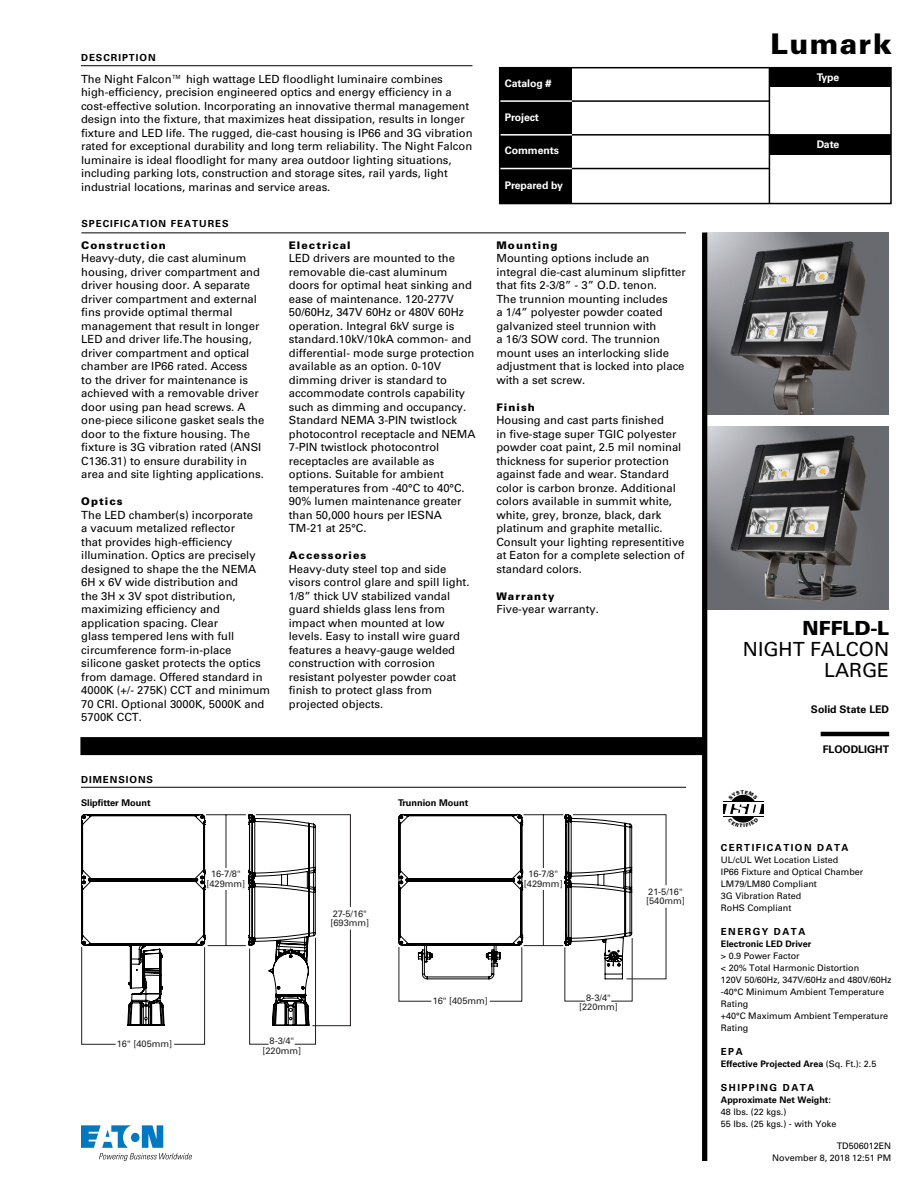
<style>
.page{position:relative;width:918px;height:1188px;background:#fff}
.page>*{position:absolute;margin:0;border:0;box-sizing:border-box;transform-origin:0 0}
.t1{font:900 28.5px "Univers LT Std";letter-spacing:.05em;color:#000}
.t2{font:19.5px/21px "Univers LT Std";color:#000;text-align:right}
.t3{font:900 19.5px "Univers LT Std";color:#000}
.t4{font:11.25px/13.5px "Univers LT Std";color:#000}
.t5{font:900 10.5px "Univers LT Std";letter-spacing:.1em;color:#000}
.t6{font:700 10.5px "Univers LT Std";letter-spacing:-.01em;color:#fff}
.t7{font:700 10.5px "Univers LT Std";color:#000}
.t8{font:700 9.75px "Univers LT Std";letter-spacing:.1em;color:#000}
.t9{font:700 9.75px "Univers LT Std";letter-spacing:.15em;color:#000}
.t10{font:9.3px/9.3px "Univers LT Std";color:#231f20;text-align:center}
.t11{font:700 9.3px "Univers LT Std";color:#000}
.t12{font:9px/12px "Univers LT Std";color:#000}
.t13{font:700 9px "Univers LT Std";color:#000}
.s1{font-weight:400}
</style>
<div class="page">
<hr style="left:821px;top:732px;width:68px;height:4px;background:#000">
<img style="left:707px;top:427px;width:182px;height:182px">
<img style="left:707px;top:232px;width:182px;height:183px">
<div style="left:702px;top:232px;width:5px;height:929px;background:#000"></div>
<div style="left:80px;top:737px;width:624px;height:18px;background:#000"></div>
<hr style="left:81px;top:233px;width:605px;height:1px;background:#000">
<hr style="left:81px;top:65px;width:391px;height:1px;background:#000">
<svg style="left:81px;top:1125px;width:111px;height:36px"></svg>
<svg style="left:81px;top:814px;width:442px;height:231px"></svg>
<div style="left:207px;top:869px;width:38px;height:21px;background:#fff"></div>
<hr style="left:524px;top:814px;width:39px;height:1px;background:#231f20">
<hr style="left:543px;top:815px;width:1px;height:131px;background:#231f20">
<hr style="left:524px;top:945px;width:39px;height:1px;background:#231f20">
<div style="left:524px;top:869px;width:39px;height:21px;background:#fff"></div>
<svg style="left:564px;top:814px;width:103px;height:188px"></svg>
<svg style="left:249px;top:814px;width:102px;height:231px"></svg>
<hr style="left:81px;top:787px;width:605px;height:1px;background:#000">
<div style="left:500px;top:68px;width:72px;height:136px;background:#000"></div>
<div style="left:770px;top:67px;width:121px;height:20px;background:#000"></div>
<div style="left:770px;top:135px;width:121px;height:20px;background:#000"></div>
<hr style="left:572px;top:100px;width:198px;height:2px;background:#000">
<hr style="left:500px;top:100px;width:72px;height:2px;background:#fff">
<hr style="left:572px;top:168px;width:198px;height:1px;background:#000">
<hr style="left:500px;top:168px;width:72px;height:1px;background:#fff">
<hr style="left:769px;top:68px;width:1px;height:136px;background:#000">
<hr style="left:572px;top:134px;width:319px;height:2px;background:#000">
<hr style="left:500px;top:134px;width:72px;height:2px;background:#fff">
<div style="left:499px;top:67px;width:393px;height:137px;border:2px solid #000"></div>
<svg style="left:723px;top:801px;width:41px;height:16px"></svg>
<hr style="left:721px;top:803px;width:44px;height:1px;background:#fff">
<hr style="left:721px;top:814px;width:44px;height:1px;background:#fff">
<svg style="left:725px;top:794px;width:37px;height:29px"></svg>
<p class="t8" style="left:81px;top:52px;width:76px">DESCRIPTION</p>
<p class="t4" style="left:81px;top:72px;width:393px">The Night Falcon™ high wattage LED floodlight luminaire combines high-efficiency, precision engineered optics and energy efficiency in a cost-effective solution. Incorporating an innovative thermal management design into the fixture, that maximizes heat dissipation, results in longer fixture and LED life. The rugged, die-cast housing is IP66 and 3G vibration rated for exceptional durability and long term reliability. The Night Falcon luminaire is ideal floodlight for many area outdoor lighting situations, including parking lots, construction and storage sites, rail yards, light industrial locations, marinas and service areas.</p>
<p class="t8" style="left:81px;top:218px;width:149px">SPECIFICATION FEATURES</p>
<p class="t5" style="left:81px;top:238px;width:86px">Construction</p>
<p class="t4" style="left:81px;top:251px;width:185px">Heavy-duty, die cast aluminum housing, driver compartment and driver housing door. A separate driver compartment and external fins provide optimal thermal management that result in longer<br>LED and driver life.The housing, driver compartment and optical chamber are IP66 rated. Access<br>to the driver for maintenance is achieved with a removable driver door using pan head screws. A one-piece silicone gasket seals the door to the fixture housing. The fixture is 3G vibration rated (ANSI<br>C136.31) to ensure durability in area and site lighting applications.</p>
<p class="t5" style="left:81px;top:495px;width:43px">Optics</p>
<p class="t4" style="left:81px;top:508px;width:190px">The LED chamber(s) incorporate<br>a vacuum metalized reflector<br>that provides high-efficiency illumination. Optics are precisely designed to shape the the NEMA<br>6H x 6V wide distribution and<br>the 3H x 3V spot distribution, maximizing efficiency and application spacing. Clear<br>glass tempered lens with full circumference form-in-place silicone gasket protects the optics from damage. Offered standard in<br>4000K (+/- 275K) CCT and minimum<br>70 CRI. Optional 3000K, 5000K and<br>5700K CCT.</p>
<p class="t5" style="left:289px;top:238px;width:63px">Electrical</p>
<p class="t4" style="left:289px;top:251px;width:188px">LED drivers are mounted to the removable die-cast aluminum doors for optimal heat sinking and ease of maintenance. 120-277V<br>50/60Hz, 347V 60Hz or 480V 60Hz operation. Integral 6kV surge is standard.10kV/10kA common- and differential- mode surge protection available as an option. 0-10V dimming driver is standard to accommodate controls capability such as dimming and occupancy.<br>Standard NEMA 3-PIN twistlock photocontrol receptacle and NEMA<br>7-PIN twistlock photocontrol receptacles are available as options. Suitable for ambient temperatures from -40°C to 40°C.<br>90% lumen maintenance greater than 50,000 hours per IESNA<br>TM-21 at 25°C.</p>
<p class="t5" style="left:289px;top:549px;width:79px">Accessories</p>
<p class="t4" style="left:289px;top:562px;width:182px">Heavy-duty steel top and side visors control glare and spill light.<br>1/8” thick UV stabilized vandal guard shields glass lens from impact when mounted at low levels. Easy to install wire guard features a heavy-gauge welded construction with corrosion resistant polyester powder coat finish to protect glass from projected objects.</p>
<p class="t6" style="left:505px;top:77px;width:48px">Catalog #</p>
<p class="t6" style="left:505px;top:111px;width:36px">Project</p>
<p class="t6" style="left:505px;top:144px;width:56px">Comments</p>
<p class="t6" style="left:505px;top:179px;width:60px">Prepared by</p>
<p class="t5" style="left:496px;top:238px;width:63px">Mounting</p>
<p class="t4" style="left:496px;top:251px;width:191px">Mounting options include an integral die-cast aluminum slipfitter that fits 2-3/8” - 3” O.D. tenon.<br>The trunnion mounting includes<br>a 1/4” polyester powder coated galvanized steel trunnion with<br>a 16/3 SOW cord. The trunnion mount uses an interlocking slide adjustment that is locked into place with a set screw.</p>
<p class="t5" style="left:496px;top:400px;width:40px">Finish</p>
<p class="t4" style="left:496px;top:413px;width:190px">Housing and cast parts finished<br>in five-stage super TGIC polyester powder coat paint, 2.5 mil nominal thickness for superior protection against fade and wear. Standard color is carbon bronze. Additional colors available in summit white, white, grey, bronze, black, dark platinum and graphite metallic.<br>Consult your lighting representitive at Eaton for a complete selection of standard colors.</p>
<p class="t5" style="left:496px;top:589px;width:60px">Warranty</p>
<p class="t4" style="left:496px;top:602px;width:104px">Five-year warranty.</p>
<p class="t8" style="left:81px;top:774px;width:74px">DIMENSIONS</p>
<p class="t11" style="left:81px;top:797px;width:71px">Slipfitter Mount</p>
<p class="t11" style="left:398px;top:797px;width:72px">Trunnion Mount</p>
<p class="t10" style="left:117px;top:1039px;width:57px">16" [405mm]</p>
<p class="t10" style="left:206px;top:870px;width:40px">16-7/8" [429mm]</p>
<p class="t10" style="left:524px;top:870px;width:40px">16-7/8" [429mm]</p>
<p class="t10" style="left:330px;top:909px;width:40px;text-align:left">27-5/16" [693mm]</p>
<p class="t10" style="left:262px;top:1036px;width:40px">8-3/4" [220mm]</p>
<p class="t10" style="left:433px;top:996px;width:57px">16" [405mm]</p>
<p class="t10" style="left:579px;top:993px;width:40px">8-3/4" [220mm]</p>
<p class="t10" style="left:646px;top:887px;width:40px;text-align:left">21-5/16" [540mm]</p>
<h1 class="t1" style="left:771px;top:26px;width:123px">Lumark</h1>
<p class="t6" style="left:817px;top:71px;width:24px">Type</p>
<p class="t6" style="left:817px;top:138px;width:24px">Date</p>
<h2 class="t3" style="left:803px;top:616px;width:88px">NFFLD-L</h2>
<h2 class="t2" style="left:743px;top:639px;width:148px">NIGHT FALCON<br>LARGE</h2>
<p class="t7" style="left:811px;top:703px;width:80px">Solid State LED</p>
<p class="t7" style="left:823px;top:744px;width:68px">FLOODLIGHT</p>
<p class="t9" style="left:721px;top:842px;width:129px">CERTIFICATION DATA</p>
<p class="t12" style="left:721px;top:854px;width:144px">UL/cUL Wet Location Listed<br>IP66 Fixture and Optical Chamber<br>LM79/LM80 Compliant<br>3G Vibration Rated<br>RoHS Compliant</p>
<p class="t9" style="left:721px;top:926px;width:86px">ENERGY DATA</p>
<p class="t13" style="left:721px;top:938px;width:92px">Electronic LED Driver</p>
<p class="t12" style="left:721px;top:950px;width:172px">&gt; 0.9 Power Factor<br>&lt; 20% Total Harmonic Distortion<br>120V 50/60Hz, 347V/60Hz and 480V/60Hz -40°C Minimum Ambient Temperature<br>Rating<br>+40°C Maximum Ambient Temperature<br>Rating</p>
<p class="t8" style="left:721px;top:1046px;width:23px">EPA</p>
<p class="t13" style="left:721px;top:1058px;width:157px">Effective Projected Area <span class="s1">(Sq. Ft.): 2.5</span></p>
<p class="t9" style="left:721px;top:1082px;width:95px">SHIPPING DATA</p>
<p class="t13" style="left:721px;top:1094px;width:112px">Approximate Net Weight:</p>
<p class="t12" style="left:721px;top:1106px;width:117px">48 lbs. (22 kgs.)<br>55 lbs. (25 kgs.) - with Yoke</p>
<p class="t12" style="left:772px;top:1140px;width:121px;text-align:right">TD506012EN<br>November 8, 2018 12:51 PM</p>
</div>
